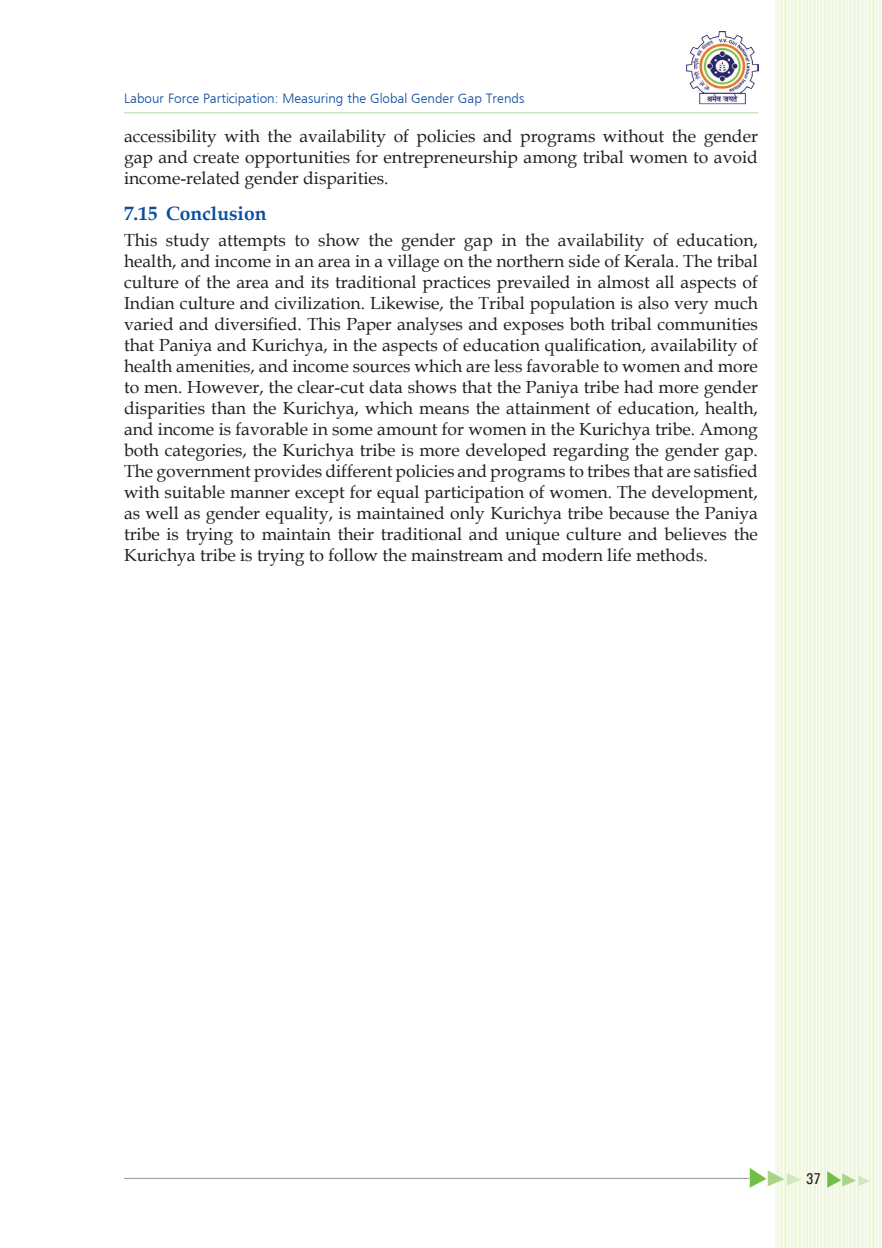
<style>
.page{position:relative;width:882px;height:1248px;background:#fff}
.page>*{position:absolute;margin:0;border:0;box-sizing:border-box;transform-origin:0 0}
.side_hed-1{font:700 19.25px "Book Antiqua";color:#0d4da1}
.Tex-1{font:17.5px/21px "Book Antiqua";color:#231f20;text-align:justify}
.t1{font:500 condensed 15.75px "Univers";color:#231f20}
.t2{font:300 14px "Frugal Sans";color:#0d4da1}
</style>
<div class="page">
<hr style="left:124px;top:112px;width:634px;height:1px;background:#b6da9b">
<hr style="left:124px;top:1177px;width:625px;height:1px;background:#939598">
<div style="left:776px;top:0;width:106px;height:1247px;background:#eff6de"></div>
<hr style="left:881px;top:0;width:1px;height:1247px;background:#fff">
<hr style="left:878px;top:0;width:1px;height:1247px;background:#fff">
<hr style="left:871px;top:0;width:1px;height:1247px;background:#fff">
<hr style="left:875px;top:0;width:1px;height:1247px;background:#fff">
<hr style="left:867px;top:0;width:1px;height:1247px;background:#fff">
<hr style="left:864px;top:0;width:1px;height:1247px;background:#fff">
<hr style="left:856px;top:0;width:1px;height:1247px;background:#fff">
<hr style="left:860px;top:0;width:1px;height:1247px;background:#fff">
<hr style="left:852px;top:0;width:1px;height:1247px;background:#fff">
<hr style="left:849px;top:0;width:1px;height:1247px;background:#fff">
<hr style="left:842px;top:0;width:1px;height:1247px;background:#fff">
<hr style="left:846px;top:0;width:1px;height:1247px;background:#fff">
<hr style="left:838px;top:0;width:1px;height:1247px;background:#fff">
<hr style="left:834px;top:0;width:1px;height:1247px;background:#fff">
<hr style="left:826px;top:0;width:1px;height:1247px;background:#fff">
<hr style="left:831px;top:0;width:1px;height:1247px;background:#fff">
<hr style="left:823px;top:0;width:1px;height:1247px;background:#fff">
<hr style="left:819px;top:0;width:1px;height:1247px;background:#fff">
<hr style="left:812px;top:0;width:1px;height:1247px;background:#fff">
<hr style="left:816px;top:0;width:1px;height:1247px;background:#fff">
<hr style="left:808px;top:0;width:1px;height:1247px;background:#fff">
<hr style="left:805px;top:0;width:1px;height:1247px;background:#fff">
<hr style="left:797px;top:0;width:1px;height:1247px;background:#fff">
<hr style="left:802px;top:0;width:1px;height:1247px;background:#fff">
<hr style="left:793px;top:0;width:1px;height:1247px;background:#fff">
<hr style="left:790px;top:0;width:1px;height:1247px;background:#fff">
<hr style="left:783px;top:0;width:1px;height:1247px;background:#fff">
<hr style="left:787px;top:0;width:1px;height:1247px;background:#fff">
<hr style="left:779px;top:0;width:1px;height:1247px;background:#fff">
<hr style="left:776px;top:0;width:1px;height:1247px;background:#fff">
<svg style="left:750px;top:1167px;width:50px;height:20px"></svg>
<svg style="left:827px;top:1171px;width:42px;height:16px"></svg>
<img style="left:686px;top:31px;width:72px;height:73px">
<p class="t2" style="left:124px;top:90px;width:402px">Labour Force Participation: Measuring the Global Gender Gap Trends</p>
<p class="Tex-1" style="left:124px;top:125px;width:635px">accessibility with the availability of policies and programs without the gender gap and create opportunities for entrepreneurship among tribal women to avoid income-related gender disparities.</p>
<p class="side_hed-1" style="left:124px;top:200px;width:144px">7.15 Conclusion</p>
<p class="Tex-1" style="left:124px;top:229px;width:636px">This study attempts to show the gender gap in the availability of education, health, and income in an area in a village on the northern side of Kerala. The tribal culture of the area and its traditional practices prevailed in almost all aspects of Indian culture and civilization. Likewise, the Tribal population is also very much varied and diversified. This Paper analyses and exposes both tribal communities that Paniya and Kurichya, in the aspects of education qualification, availability of health amenities, and income sources which are less favorable to women and more to men. However, the clear-cut data shows that the Paniya tribe had more gender disparities than the Kurichya, which means the attainment of education, health, and income is favorable in some amount for women in the Kurichya tribe. Among both categories, the Kurichya tribe is more developed regarding the gender gap.<br>The government provides different policies and programs to tribes that are satisfied with suitable manner except for equal participation of women. The development, as well as gender equality, is maintained only Kurichya tribe because the Paniya tribe is trying to maintain their traditional and unique culture and believes the Kurichya tribe is trying to follow the mainstream and modern life methods.</p>
<p class="t1" style="left:806px;top:1169px;width:16px">37</p>
</div>
